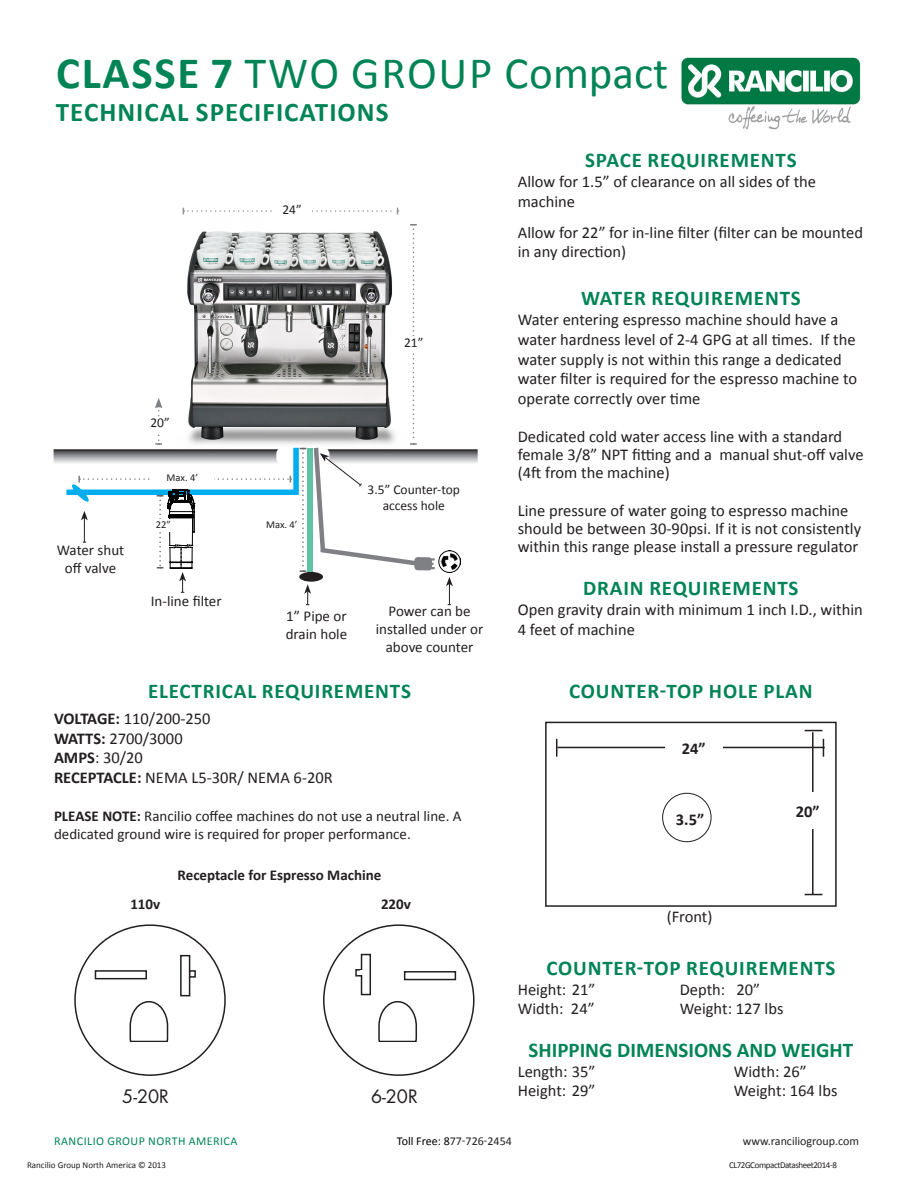
<style>
.page{position:relative;width:918px;height:1188px;background:#fff}
.page>*{position:absolute;margin:0;border:0;box-sizing:border-box;transform-origin:0 0}
.t1{font:45px "Calibri";letter-spacing:.025em;color:#008455}
.t2{font:700 27px "Calibri";letter-spacing:.04em;color:#008455}
.t3{font:700 21px "Calibri";letter-spacing:.04em;color:#008455}
.t4{font:700 21px "Calibri";color:#008455}
.t5{font:18px "Futura Std";color:#231f20}
.t6{font:16.5px/19.8px "Calibri";color:#231f20}
.t7{font:700 16.5px "Calibri";color:#231f20}
.t8{font:15px/18px "Calibri";color:#231f20}
.t9{font:700 15px "Calibri";color:#231f20}
.t10{font:13.5px/16.2px "Calibri";color:#231f20;text-align:center}
.t11{font:12px "Calibri";color:#231f20}
.t12{font:12px "Calibri";letter-spacing:.04em;color:#008455}
.t13{font:10.5px "Calibri";color:#231f20}
.t14{font:9px "Calibri";color:#231f20}
.t15{font:9px "Calibri";letter-spacing:-.045em;color:#231f20}
.s1{font-weight:700}
.s2{color:#000}
</style>
<div class="page">
<img style="left:78px;top:207px;width:322px;height:270px">
<svg style="left:66px;top:490px;width:233px;height:5px"></svg>
<div style="left:545px;top:722px;width:292px;height:185px;border:2px solid #231f20"></div>
<svg style="left:805px;top:730px;width:18px;height:1px"></svg>
<hr style="left:812px;top:732px;width:2px;height:163px;background:#231f20">
<svg style="left:805px;top:894px;width:18px;height:1px"></svg>
<hr style="left:557px;top:747px;width:268px;height:1px;background:#231f20">
<svg style="left:823px;top:739px;width:1px;height:18px"></svg>
<div style="left:787px;top:792px;width:42px;height:37px;background:#fff"></div>
<div style="left:665px;top:735px;width:58px;height:27px;background:#fff"></div>
<div style="left:662px;top:793px;width:49px;height:49px;border:1px solid #231f20;border-radius:50%"></div>
<svg style="left:556px;top:739px;width:1px;height:18px"></svg>
<img style="left:681px;top:57px;width:180px;height:73px">
<svg style="left:54px;top:449px;width:424px;height:15px"></svg>
<div style="left:276px;top:448px;width:53px;height:16px;background:#fff;border-radius:6px"></div>
<svg style="left:293px;top:448px;width:6px;height:43px"></svg>
<div style="left:299px;top:572px;width:24px;height:10px;background:#231f20;border-radius:50%"></div>
<svg style="left:304px;top:584px;width:7px;height:21px"></svg>
<svg style="left:183px;top:208px;width:216px;height:6px"></svg>
<div style="left:273px;top:204px;width:38px;height:14px;background:#fff"></div>
<svg style="left:155px;top:398px;width:8px;height:47px"></svg>
<div style="left:148px;top:417px;width:24px;height:15px;background:#fff"></div>
<svg style="left:446px;top:577px;width:7px;height:28px"></svg>
<svg style="left:70px;top:476px;width:221px;height:117px"></svg>
<div style="left:151px;top:473px;width:63px;height:11px;background:#fff"></div>
<img style="left:438px;top:550px;width:22px;height:22px">
<svg style="left:300px;top:224px;width:136px;height:348px"></svg>
<div style="left:404px;top:971px;width:52px;height:9px;border:2px solid #231f20"></div>
<svg style="left:378px;top:1001px;width:39px;height:41px"></svg>
<div style="left:355px;top:969px;width:7px;height:8px;border:2px solid #231f20"></div>
<div style="left:361px;top:954px;width:10px;height:41px;border:2px solid #231f20"></div>
<svg style="left:356px;top:970px;width:7px;height:6px"></svg>
<div style="left:95px;top:970px;width:52px;height:9px;border:2px solid #231f20"></div>
<svg style="left:129px;top:1001px;width:40px;height:41px"></svg>
<div style="left:189px;top:970px;width:7px;height:8px;border:2px solid #231f20"></div>
<div style="left:180px;top:955px;width:10px;height:41px;border:2px solid #231f20"></div>
<p class="t1" style="left:56px;top:44px;width:614px"><span class="s1">CLASSE 7</span> TWO GROUP Compact</p>
<p class="t2" style="left:56px;top:95px;width:334px">TECHNICAL SPECIFICATIONS</p>
<p class="t10" style="left:282px;top:201px;width:21px">24”</p>
<p class="t8" style="left:57px;top:541px;width:69px;text-align:center">Water shut off valve</p>
<p class="t10" style="left:150px;top:415px;width:21px">20”</p>
<p class="t13" style="left:167px;top:471px;width:33px">Max. 4’</p>
<p class="t13" style="left:156px;top:517px;width:17px">22”</p>
<p class="t8" style="left:151px;top:592px;width:72px">In-line filter</p>
<p class="t10" style="left:404px;top:334px;width:21px">21”</p>
<p class="t13" style="left:266px;top:518px;width:33px">Max. 4’</p>
<p class="t10" style="left:368px;top:482px;width:94px">3.5” Counter-top access hole</p>
<p class="t8" style="left:286px;top:607px;width:63px">1” Pipe or drain hole</p>
<p class="t8" style="left:376px;top:602px;width:109px;text-align:center">Power can be installed under or above counter</p>
<p class="t3" style="left:148px;top:678px;width:264px">ELECTRICAL REQUIREMENTS</p>
<p class="t6" style="left:54px;top:708px;width:158px"><span class="s1">VOLTAGE:</span> 110/200-250</p>
<p class="t6" style="left:54px;top:728px;width:130px"><span class="s1">WATTS:</span> 2700/3000</p>
<p class="t6" style="left:54px;top:748px;width:90px"><span class="s1">AMPS</span>: 30/20</p>
<p class="t6" style="left:54px;top:768px;width:280px"><span class="s1">RECEPTACLE:</span> NEMA L5-30R/ NEMA 6-20R</p>
<p class="t8" style="left:54px;top:807px;width:409px"><span class="s1">PLEASE NOTE:</span> Rancilio coffee machines do not use a neutral line. A dedicated ground wire is required for proper performance.</p>
<p class="t9" style="left:178px;top:866px;width:205px">Receptacle for Espresso Machine</p>
<p class="t9" style="left:130px;top:894px;width:31px">110v</p>
<p class="t9" style="left:381px;top:894px;width:31px">220v</p>
<p class="t5" style="left:122px;top:1085px;width:48px">5-20R</p>
<p class="t5" style="left:371px;top:1085px;width:48px">6-20R</p>
<p class="t3" style="left:585px;top:147px;width:213px">SPACE REQUIREMENTS</p>
<p class="t6" style="left:518px;top:172px;width:300px">Allow for 1.5” of clearance on all sides of the machine</p>
<p class="t6" style="left:518px;top:222px;width:347px">Allow for 22” for in-line filter (filter can be mounted in any direction)</p>
<p class="t3" style="left:581px;top:285px;width:221px">WATER REQUIREMENTS</p>
<p class="t6" style="left:518px;top:310px;width:341px">Water entering espresso machine should have a water hardness level of 2-4 GPG at all times. If the water supply is not within this range a dedicated water filter is required for the espresso machine to operate correctly over time</p>
<p class="t6" style="left:518px;top:428px;width:347px;line-height:18px">Dedicated cold water access line with a standard female 3/8” NPT fitting and a manual shut-off valve (4ft from the machine)</p>
<p class="t6" style="left:518px;top:501px;width:345px;line-height:18px">Line pressure of water going to espresso machine should be between 30-90psi. If it is not consistently within this range please install a pressure regulator</p>
<p class="t3" style="left:583px;top:575px;width:217px">DRAIN REQUIREMENTS</p>
<p class="t6" style="left:518px;top:599px;width:347px">Open gravity drain with minimum 1 inch I.D., within<br>4 feet of machine</p>
<p class="t3" style="left:569px;top:678px;width:245px">COUNTER-TOP HOLE PLAN</p>
<p class="t7" style="left:682px;top:738px;width:25px">24”</p>
<p class="t7" style="left:676px;top:809px;width:30px">3.5”</p>
<p class="t6" style="left:667px;top:907px;width:47px">(Front)</p>
<p class="t7" style="left:796px;top:801px;width:25px">20”</p>
<p class="t3" style="left:546px;top:954px;width:290px">COUNTER-TOP REQUIREMENTS</p>
<p class="t6" style="left:518px;top:979px;width:79px">Height: 21”</p>
<p class="t6" style="left:680px;top:979px;width:82px">Depth: 20”</p>
<p class="t6" style="left:518px;top:999px;width:78px">Width: 24”</p>
<p class="t6" style="left:680px;top:999px;width:105px">Weight: 127 lbs</p>
<p class="t4" style="left:529px;top:1036px;width:326px">SHIPPING DIMENSIONS AND WEIGHT</p>
<p class="t6" style="left:518px;top:1061px;width:79px">Length: 35”</p>
<p class="t6" style="left:734px;top:1061px;width:75px">Width: 26”</p>
<p class="t6" style="left:518px;top:1081px;width:79px">Height: 29”</p>
<p class="t6" style="left:734px;top:1081px;width:105px">Weight: 164 lbs</p>
<p class="t12" style="left:54px;top:1133px;width:185px">RANCILIO GROUP NORTH AMERICA</p>
<p class="t11" style="left:397px;top:1133px;width:116px"><span class="s2">Toll Free: 8</span>77-726-2454</p>
<p class="t11" style="left:743px;top:1133px;width:118px">www.ranciliogroup.com</p>
<p class="t14" style="left:27px;top:1159px;width:141px">Rancilio Group North America © 2013</p>
<p class="t15" style="left:729px;top:1159px;width:109px">CL 7 2G Compact Data sheet 2014-8</p>
</div>
